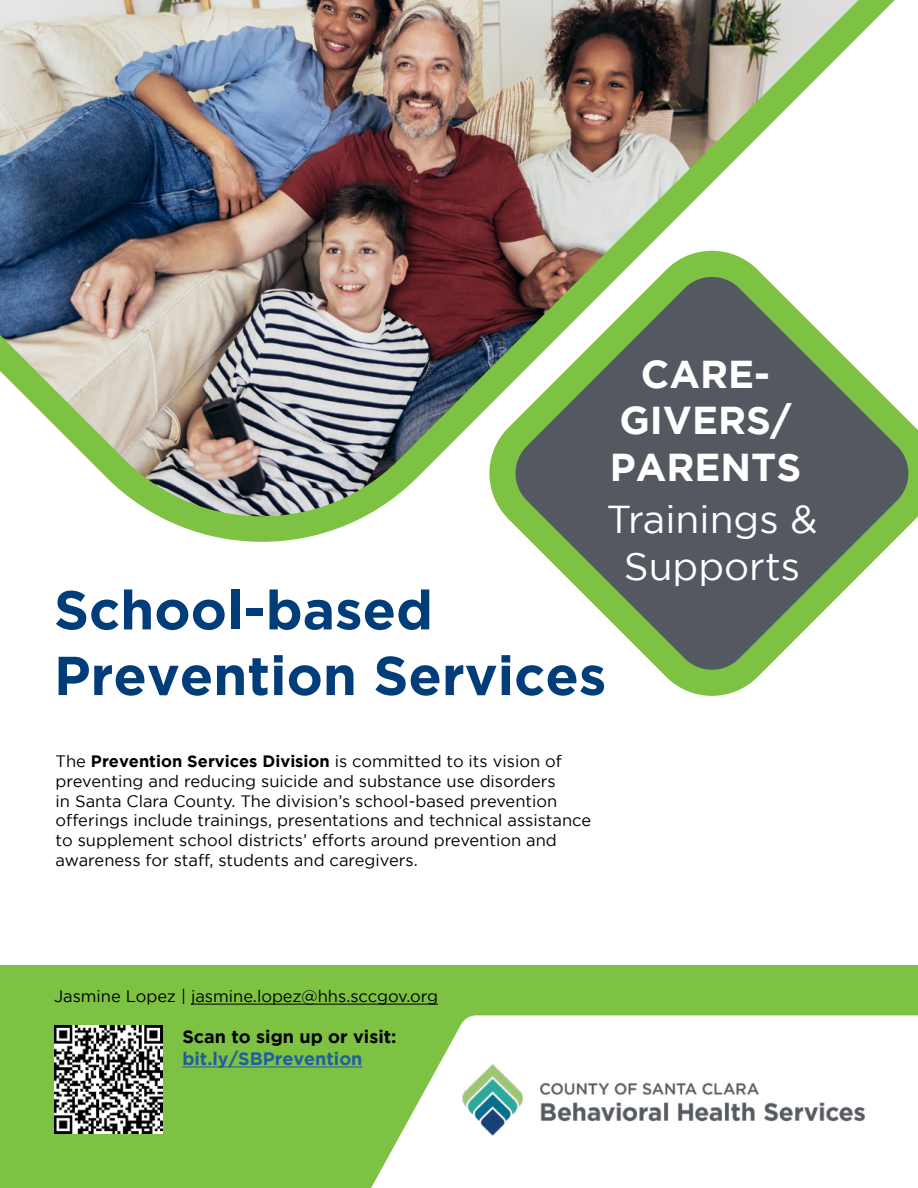
<style>
.page{position:relative;width:918px;height:1188px;background:#fff}
.page>*{position:absolute;margin:0;border:0;box-sizing:border-box;transform-origin:0 0}
.t1{font:700 54.75px/65.7px "Gotham";color:#003d79}
.t2{font:700 38.85px/46.7px "Gotham";color:#fff;text-align:center}
.t3{font:38.85px/46.7px "Gotham";color:#fff;text-align:center}
.t4{font:700 18px "Gotham";color:#000}
.t5{font:700 18px "Gotham";color:#215e9e}
.t6{font:16.5px/19.8px "Gotham";color:#000}
.s1{font-weight:700}
</style>
<div class="page">
<div style="left:0;top:966px;width:918px;height:222px;background:#7dc243"></div>
<svg style="left:371px;top:1015px;width:547px;height:173px;fill:#fff"></svg>
<img style="left:448px;top:1054px;width:439px;height:105px">
<img style="left:54px;top:1026px;width:108px;height:108px">
<img style="left:0;top:0;width:895px;height:542px">
<svg style="left:461px;top:222px;width:457px;height:474px"></svg>
<hr style="left:191px;top:1004px;width:247px;height:1px;background:#000">
<hr style="left:182px;top:1067px;width:181px;height:1px;background:#215e9e">
<h2 class="t2" style="left:610px;top:350px;width:193px">CARE-<br>GIVERS/<br>PARENTS</h2>
<h2 class="t3" style="left:606px;top:496px;width:213px">Trainings &amp;<br>Supports</h2>
<h1 class="t1" style="left:54px;top:576px;width:554px">School-based<br>Prevention Services</h1>
<p class="t6" style="left:56px;top:751px;width:537px">The <span class="s1">Prevention Services Division</span> is committed to its vision of preventing and reducing suicide and substance use disorders<br>in Santa Clara County. The division’s school-based prevention offerings include trainings, presentations and technical assistance to supplement school districts’ efforts around prevention and awareness for staff, students and caregivers.</p>
<p class="t6" style="left:54px;top:986px;width:386px">Jasmine Lopez | jasmine.lopez@hhs.sccgov.org</p>
<p class="t4" style="left:182px;top:1026px;width:216px">Scan to sign up or visit:</p>
<p class="t5" style="left:182px;top:1048px;width:182px">bit.ly/SBPrevention</p>
</div>
